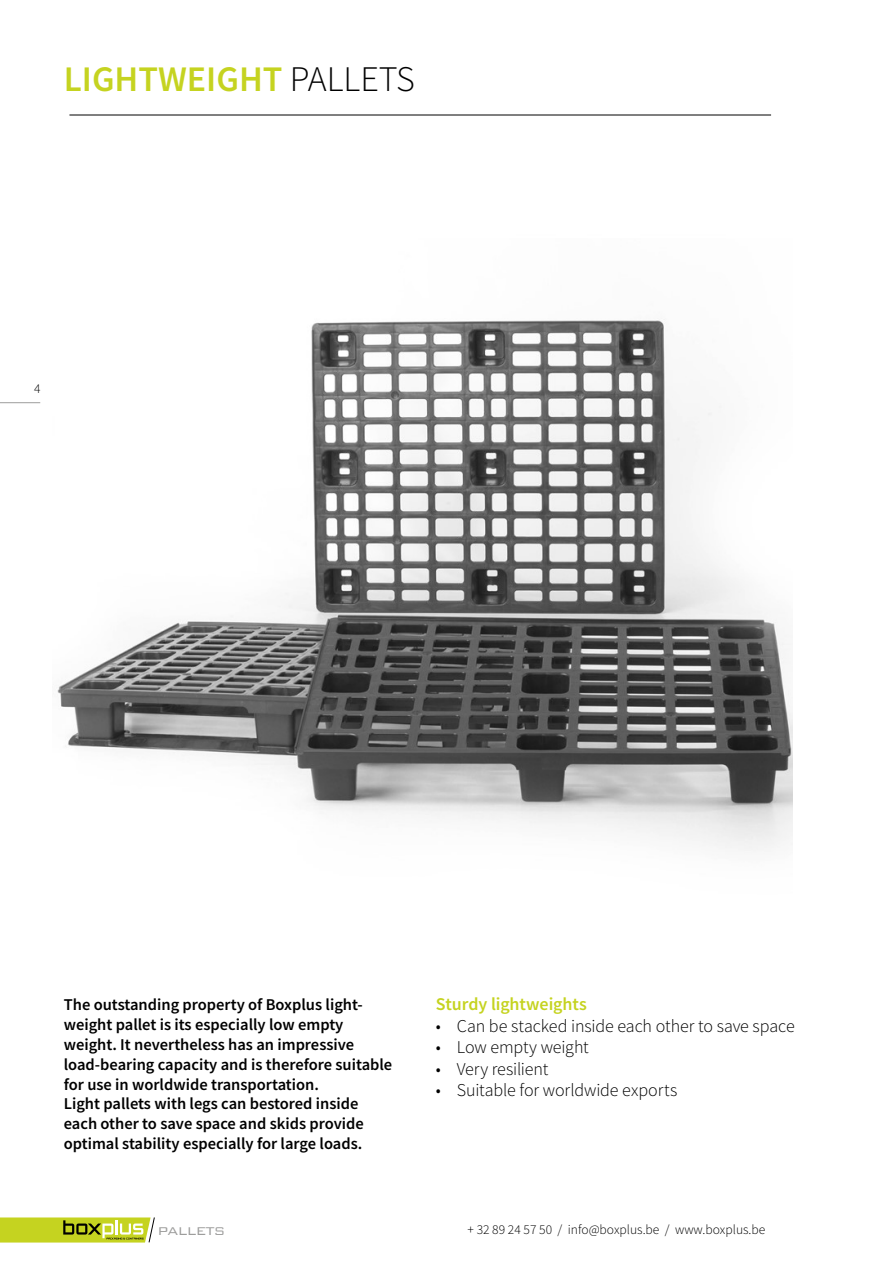
<style>
.page{position:relative;width:893px;height:1263px;background:#fff}
.page>*{position:absolute;margin:0;border:0;box-sizing:border-box;transform-origin:0 0}
.t1{font:600 36px "Source Sans Pro";color:#c5d320}
.t2{font:300 18px "Source Sans Pro";letter-spacing:-.01em;color:#000}
.t3{font:600 18px "Source Sans Pro";letter-spacing:-.005em;color:#c5d320}
.t4{font:600 16.5px/19.8px "Source Sans Pro";color:#000}
.t5{font:300 15px "Bank Gothic";letter-spacing:-.05em;color:#9d9d9c}
.t6{font:300 13.5px "Source Sans Pro";color:#000}
.s1{font-weight:300;color:#000}
</style>
<div class="page">
<hr style="left:0;top:402px;width:40px;height:1px;background:#9d9d9c">
<svg style="left:0;top:1217px;width:155px;height:26px;background:#bfca3c"></svg>
<img style="left:57px;top:319px;width:735px;height:532px">
<hr style="left:69px;top:115px;width:702px;height:1px;background:#000">
<h1 class="t1" style="left:64px;top:55px;width:352px">LIGHTWEIGHT <span class="s1">PALLETS</span></h1>
<p class="t6" style="left:34px;top:380px;width:8px">4</p>
<p class="t4" style="left:64px;top:995px;width:330px">The outstanding property of Boxplus light&shy;weight pallet is its especially low empty weight. It nevertheless has an impressive load-bearing capacity and is therefore suitable for use in worldwide transportation.<br>Light pallets with legs can bestored inside each other to save space and skids provide optimal stability especially for large loads.</p>
<p class="t3" style="left:436px;top:992px;width:153px">Sturdy lightweights</p>
<p class="t2" style="left:436px;top:1014px;width:360px">• Can be stacked inside each other to save space</p>
<p class="t2" style="left:436px;top:1036px;width:155px">• Low empty weight</p>
<p class="t2" style="left:436px;top:1058px;width:114px">• Very resilient</p>
<p class="t2" style="left:436px;top:1079px;width:243px">• Suitable for worldwide exports</p>
<p class="t5" style="left:157px;top:1219px;width:70px">PALLETS</p>
<p class="t6" style="left:467px;top:1221px;width:299px">+ 32 89 24 57 50 / info@boxplus.be / www.boxplus.be</p>
</div>
